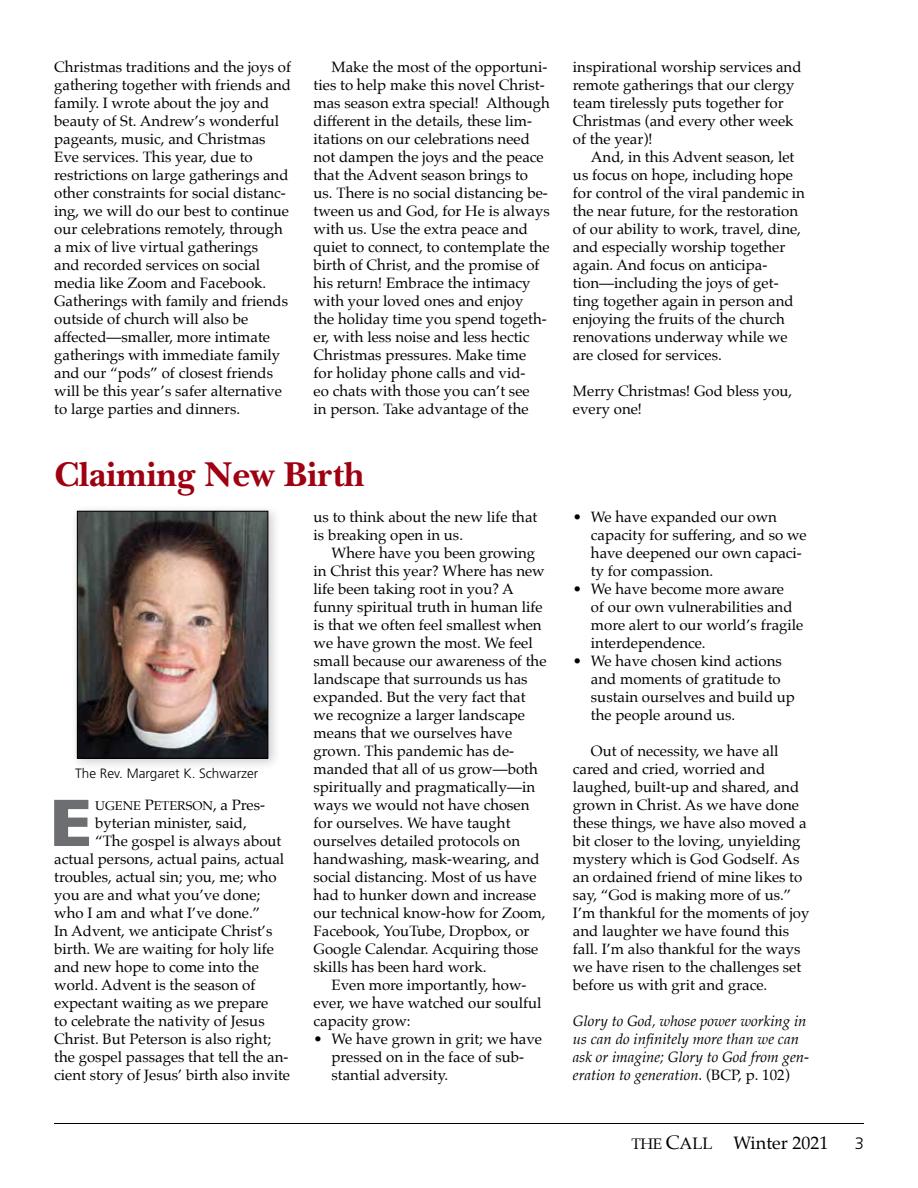
<style>
.page{position:relative;width:918px;height:1188px;background:#fff}
.page>*{position:absolute;margin:0;border:0;box-sizing:border-box;transform-origin:0 0}
.t1{font:700 68.25px "Gill Sans";color:#6d6e71}
.t2{font:700 36px "New Baskerville";color:#9f0011}
.t3{font:18px "Palatino";color:#000}
.t4{font:300 16.5px "Frutiger";color:#000}
.t5{font:15px/18px "Palatino";color:#000}
.t6{font:italic 15px/18px "Palatino";color:#000}
.t7{font:300 13.5px "Frutiger";color:#000}
.t8{font:12.75px "Palatino Roman SC850";color:#000}
.s1{font-size:15px}
.s2{font-family:"Palatino";font-size:15px}
.s3{font-style:normal}
.s4{font-family:"Palatino Roman SC850";font-size:15.3px}
.s5{font-family:"Palatino Roman SC850";font-size:19.5px}
.s6{font-family:"Palatino Roman SC850";font-size:16.65px}
</style>
<div class="page">
<hr style="left:54px;top:1123px;width:810px;height:1px;background:#000">
<div style="left:70px;top:504px;width:212px;height:268px;background:#000;opacity:.2"></div>
<img style="left:79px;top:513px;width:187px;height:244px">
<div style="left:77px;top:511px;width:191px;height:248px;border:1px solid #000"></div>
<p class="t5" style="left:54px;top:58px;width:238px">Christmas traditions and the joys of gathering together with friends and family. I wrote about the joy and beauty of St. Andrew’s wonderful pageants, music, and Christmas Eve services. This year, due to restrictions on large gatherings and other constraints for social distanc&shy;ing, we will do our best to continue our celebrations remotely, through a mix of live virtual gatherings<br>and recorded services on social media like Zoom and Facebook.<br>Gatherings with family and friends outside of church will also be affected—smaller, more intimate gatherings with immediate family and our “pods” of closest friends will be this year’s safer alternative to large parties and dinners.</p>
<p class="t5" style="left:314px;top:58px;width:238px;text-indent:18px">Make the most of the opportuni&shy;ties to help make this novel Christ&shy;mas season extra special! Although different in the details, these lim&shy;itations on our celebrations need not dampen the joys and the peace that the Advent season brings to us. There is no social distancing be&shy;tween us and God, for He is always with us. Use the extra peace and quiet to connect, to contemplate the birth of Christ, and the promise of his return! Embrace the intimacy with your loved ones and enjoy<br>the holiday time you spend togeth&shy;er, with less noise and less hectic Christmas pressures. Make time<br>for holiday phone calls and vid-<br>eo chats with those you can’t see<br>in person. Take advantage of the</p>
<p class="t5" style="left:573px;top:58px;width:230px">inspirational worship services and remote gatherings that our clergy team tirelessly puts together for<br>Christmas (and every other week of the year)!</p>
<p class="t5" style="left:573px;top:148px;width:233px;text-indent:18px">And, in this Advent season, let us focus on hope, including hope for control of the viral pandemic in the near future, for the restoration of our ability to work, travel, dine, and especially worship together again. And focus on anticipa&shy;tion—including the joys of get&shy;ting together again in person and enjoying the fruits of the church renovations underway while we are closed for services.</p>
<p class="t5" style="left:573px;top:382px;width:221px">Merry Christmas! God bless you, every one!</p>
<h2 class="t2" style="left:54px;top:454px;width:312px">Claiming New Birth</h2>
<p class="t7" style="left:75px;top:765px;width:185px">The Rev. Margaret K. Schwarzer</p>
<h1 class="t1" style="left:48px;top:769px;width:46px">E</h1>
<p class="t8" style="left:95px;top:795px;width:171px">UGENE <span class="s1">P</span>ETERSON<span class="s2">, a Pres-</span></p>
<p class="t5" style="left:95px;top:814px;width:153px">byterian minister, said,</p>
<p class="t5" style="left:95px;top:832px;width:188px">“The gospel is always about</p>
<p class="t5" style="left:54px;top:850px;width:232px">actual persons, actual pains, actual</p>
<p class="t5" style="left:54px;top:868px;width:224px">troubles, actual sin; you, me; who</p>
<p class="t5" style="left:54px;top:886px;width:208px">you are and what you’ve done;</p>
<p class="t5" style="left:54px;top:904px;width:208px">who I am and what I’ve done.”</p>
<p class="t5" style="left:54px;top:922px;width:220px">In Advent, we anticipate Christ’s</p>
<p class="t5" style="left:54px;top:940px;width:221px">birth. We are waiting for holy life</p>
<p class="t5" style="left:54px;top:958px;width:206px">and new hope to come into the</p>
<p class="t5" style="left:54px;top:976px;width:203px">world. Advent is the season of</p>
<p class="t5" style="left:54px;top:994px;width:216px">expectant waiting as we prepare</p>
<p class="t5" style="left:54px;top:1012px;width:212px">to celebrate the nativity of Jesus</p>
<p class="t5" style="left:54px;top:1030px;width:219px">Christ. But Peterson is also right;</p>
<p class="t5" style="left:54px;top:1048px;width:236px">the gospel passages that tell the an-</p>
<p class="t5" style="left:54px;top:1066px;width:237px">cient story of Jesus’ birth also invite</p>
<p class="t5" style="left:314px;top:508px;width:225px">us to think about the new life that is breaking open in us.</p>
<p class="t5" style="left:314px;top:544px;width:234px;text-indent:18px">Where have you been growing in Christ this year? Where has new life been taking root in you? A funny spiritual truth in human life is that we often feel smallest when we have grown the most. We feel small because our awareness of the landscape that surrounds us has expanded. But the very fact that we recognize a larger landscape means that we ourselves have grown. This pandemic has de&shy;manded that all of us grow—both spiritually and pragmatically—in ways we would not have chosen for ourselves. We have taught ourselves detailed protocols on handwashing, mask-wearing, and social distancing. Most of us have had to hunker down and increase our technical know-how for Zoom,<br>Facebook, YouTube, Dropbox, or<br>Google Calendar. Acquiring those skills has been hard work.</p>
<p class="t5" style="left:314px;top:976px;width:229px;text-indent:18px">Even more importantly, how&shy;ever, we have watched our soulful capacity grow:</p>
<p class="t5" style="left:332px;top:1030px;width:212px;text-indent:-18px">• We have grown in grit; we have pressed on in the face of sub&shy;stantial adversity.</p>
<p class="t5" style="left:591px;top:508px;width:217px;text-indent:-18px">• We have expanded our own capacity for suffering, and so we have deepened our own capaci&shy;ty for compassion.</p>
<p class="t5" style="left:591px;top:580px;width:214px;text-indent:-18px">• We have become more aware<br>of our own vulnerabilities and more alert to our world’s fragile interdependence.</p>
<p class="t5" style="left:591px;top:652px;width:206px;text-indent:-18px">• We have chosen kind actions and moments of gratitude to sustain ourselves and build up the people around us.</p>
<p class="t5" style="left:573px;top:742px;width:238px;text-indent:18px">Out of necessity, we have all cared and cried, worried and laughed, built-up and shared, and grown in Christ. As we have done these things, we have also moved a bit closer to the loving, unyielding mystery which is God Godself. As an ordained friend of mine likes to say, “God is making more of us.”<br>I’m thankful for the moments of joy and laughter we have found this fall. I’m also thankful for the ways we have risen to the challenges set before us with grit and grace.</p>
<p class="t6" style="left:573px;top:1012px;width:238px">Glory to God, whose power working in us can do infinitely more than we can ask or imagine; Glory to God from gen&shy;eration to generation. <span class="s3">(BCP, p. 102)</span></p>
<p class="t3" style="left:631px;top:1128px;width:198px"><span class="s4">THE</span> <span class="s5">C</span><span class="s6">ALL</span> Winter 2021</p>
<p class="t4" style="left:855px;top:1134px;width:11px">3</p>
</div>
